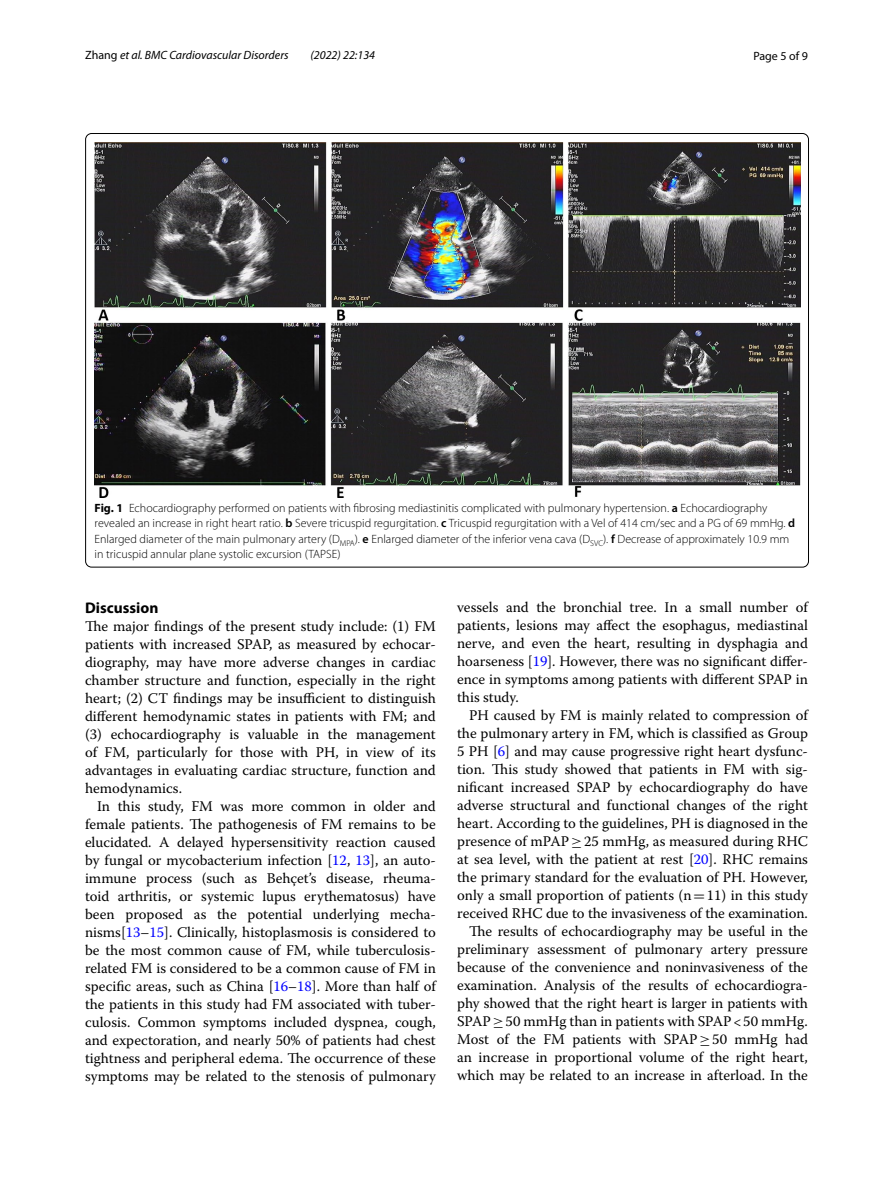
<style>
.page{position:relative;width:893px;height:1187px;background:#fff}
.page>*{position:absolute;margin:0;border:0;box-sizing:border-box;transform-origin:0 0}
.t1{font:700 15.45px "Myriad Pro";color:#000}
.t2{font:14.7px/18px "Warnock Pro";color:#000;text-align:justify}
.t3{font:300 12px/15px "Myriad Pro";color:#000}
.t4{font:italic 12px "Myriad Pro";color:#000}
.t5{font:12px "Myriad Pro";color:#000}
.s1{font-style:normal}
.s2{font-weight:700}
.s3{font-weight:600}
.s4{color:#00f}
.s5{font-family:"MTSY"}
</style>
<div class="page">
<img style="left:94px;top:142px;width:706px;height:355px">
<p class="t4" style="left:85px;top:48px;width:205px"><span class="s1">Zhang</span> et al. BMC Cardiovascular Disorders</p>
<p class="t4" style="left:310px;top:48px;width:66px">(2022) 22:134</p>
<p class="t5" style="left:753px;top:48px;width:56px">Page 5 of 9</p>
<p class="t3" style="left:95px;top:501px;width:702px"><span class="s2">Fig. 1</span> Echocardiography performed on patients with fibrosing mediastinitis complicated with pulmonary hypertension. <span class="s3">a</span> Echocardiography revealed an increase in right heart ratio. <span class="s3">b</span> Severe tricuspid regurgitation. <span class="s3">c</span> Tricuspid regurgitation with a Vel of 414 cm/sec and a PG of 69 mmHg. <span class="s3">d </span>Enlarged diameter of the main pulmonary artery (D<sub>MPA</sub>). <span class="s3">e</span> Enlarged diameter of the inferior vena cava (D<sub>SVC</sub>). <span class="s3">f</span> Decrease of approximately 10.9 mm in tricuspid annular plane systolic excursion (TAPSE)</p>
<p class="t1" style="left:85px;top:597px;width:75px">Discussion</p>
<p class="t2" style="left:85px;top:616px;width:352px">The major findings of the present study include: (1) FM patients with increased SPAP, as measured by echocar&shy;diography, may have more adverse changes in cardiac chamber structure and function, especially in the right heart; (2) CT findings may be insufficient to distinguish different hemodynamic states in patients with FM; and (3) echocardiography is valuable in the management of FM, particularly for those with PH, in view of its advantages in evaluating cardiac structure, function and hemodynamics.</p>
<p class="t2" style="left:85px;top:796px;width:352px;text-indent:12px">In this study, FM was more common in older and female patients. The pathogenesis of FM remains to be elucidated. A delayed hypersensitivity reaction caused by fungal or mycobacterium infection [<span class="s4">12</span>, <span class="s4">13</span>], an auto&shy;immune process (such as Behçet’s disease, rheuma&shy;toid arthritis, or systemic lupus erythematosus) have been proposed as the potential underlying mecha&shy;nisms[<span class="s4">13</span>–<span class="s4">15</span>]. Clinically, histoplasmosis is considered to be the most common cause of FM, while tuberculosis&shy;related FM is considered to be a common cause of FM in specific areas, such as China [<span class="s4">16</span>–<span class="s4">18</span>]. More than half of the patients in this study had FM associated with tuber&shy;culosis. Common symptoms included dyspnea, cough, and expectoration, and nearly 50% of patients had chest tightness and peripheral edema. The occurrence of these symptoms may be related to the stenosis of pulmonary</p>
<p class="t2" style="left:457px;top:598px;width:352px">vessels and the bronchial tree. In a small number of patients, lesions may affect the esophagus, mediastinal nerve, and even the heart, resulting in dysphagia and hoarseness [<span class="s4">19</span>]. However, there was no significant differ&shy;ence in symptoms among patients with different SPAP in this study.</p>
<p class="t2" style="left:457px;top:706px;width:352px;text-align:right">PH caused by FM is mainly related to compression of the pulmonary artery in FM, which is classified as Group 5 PH [<span class="s4">6</span>] and may cause progressive right heart dysfunc&shy;tion. This study showed that patients in FM with sig&shy;nificant increased SPAP by echocardiography do have adverse structural and functional changes of the right heart. According to the guidelines, PH is diagnosed in the presence of mPAP<span class="s5">≥</span>25 mmHg, as measured during RHC at sea level, with the patient at rest [<span class="s4">20</span>]. RHC remains the primary standard for the evaluation of PH. However, only a small proportion of patients (n<span class="s5">=</span>11) in this study received RHC due to the invasiveness of the examination.<br>The results of echocardiography may be useful in the preliminary assessment of pulmonary artery pressure because of the convenience and noninvasiveness of the examination. Analysis of the results of echocardiogra&shy;phy showed that the right heart is larger in patients with SPAP<span class="s5">≥</span>50 mmHg than in patients with SPAP&lt;50 mmHg.<br>Most of the FM patients with SPAP<span class="s5">≥</span>50 mmHg had an increase in proportional volume of the right heart, which may be related to an increase in afterload. In the</p>
</div>
